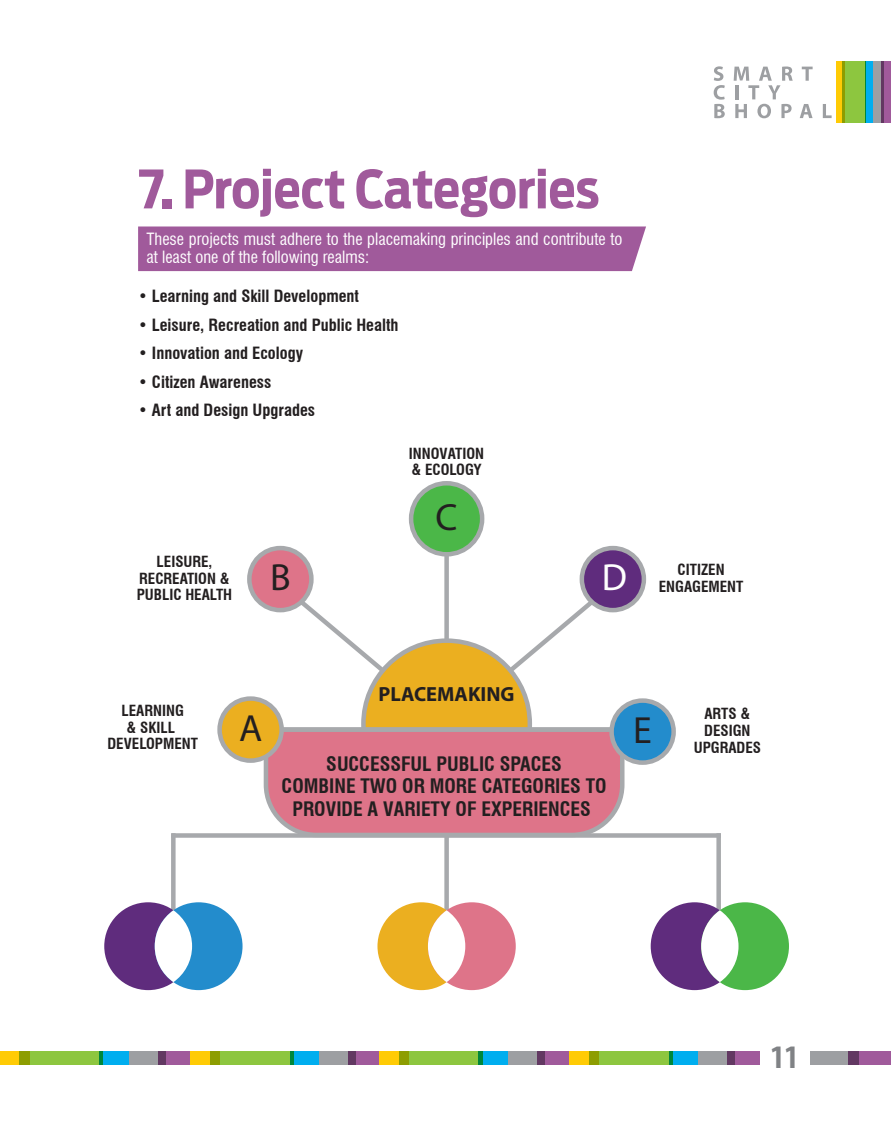
<style>
.page{position:relative;width:891px;height:1134px;background:#fff}
.page>*{position:absolute;margin:0;border:0;box-sizing:border-box;transform-origin:0 0}
.t1{font:700 52.5px "Antenna Cond";color:#a05a9b}
.t2{font:37.95px "Myriad Pro";color:#231f20}
.t3{font:37.95px "Myriad Pro";color:#fff}
.t4{font:700 condensed 33px "Myriad Pro";color:#808285}
.t5{font:700 20.55px "Myriad Pro";color:#231f20}
.t6{font:700 condensed 19.5px/22.6px "Swiss 721 BT";color:#231f20;text-align:center}
.t7{font:700 condensed 16.5px "Swiss 721 BT";color:#231f20}
.t8{font:condensed 16.5px/18px "Swiss 721 BT";color:#fff}
.t9{font:700 condensed 15px/16.6px "Swiss 721 BT";color:#231f20;text-align:center}
</style>
<div class="page">
<div style="left:836px;top:62px;width:9px;height:61px;background:#ffcb05"></div>
<div style="left:865px;top:62px;width:9px;height:61px;background:#00aeef"></div>
<div style="left:873px;top:62px;width:11px;height:61px;background:#9d9fa2"></div>
<div style="left:882px;top:62px;width:9px;height:61px;background:#a05a9b"></div>
<div style="left:842px;top:62px;width:24px;height:61px;background:#8dc63f"></div>
<svg style="left:802px;top:67px;width:11px;height:14px"></svg>
<svg style="left:714px;top:66px;width:11px;height:52px"></svg>
<svg style="left:734px;top:67px;width:59px;height:51px"></svg>
<svg style="left:800px;top:104px;width:13px;height:14px"></svg>
<svg style="left:823px;top:104px;width:9px;height:14px"></svg>
<div style="left:0;top:1051px;width:30px;height:14px;background:#ffcb05"></div>
<div style="left:100px;top:1051px;width:30px;height:14px;background:#00aeef"></div>
<div style="left:129px;top:1051px;width:37px;height:14px;background:#9d9fa2"></div>
<svg style="left:158px;top:1051px;width:32px;height:14px"></svg>
<div style="left:20px;top:1051px;width:83px;height:14px;background:#8dc63f"></div>
<div style="left:190px;top:1051px;width:30px;height:14px;background:#ffcb05"></div>
<div style="left:290px;top:1051px;width:30px;height:14px;background:#00aeef"></div>
<div style="left:320px;top:1051px;width:36px;height:14px;background:#9d9fa2"></div>
<svg style="left:349px;top:1051px;width:30px;height:14px"></svg>
<div style="left:210px;top:1051px;width:84px;height:14px;background:#8dc63f"></div>
<div style="left:379px;top:1051px;width:30px;height:14px;background:#ffcb05"></div>
<div style="left:479px;top:1051px;width:30px;height:14px;background:#00aeef"></div>
<div style="left:508px;top:1051px;width:37px;height:14px;background:#9d9fa2"></div>
<svg style="left:537px;top:1051px;width:32px;height:14px"></svg>
<div style="left:399px;top:1051px;width:83px;height:14px;background:#8dc63f"></div>
<div style="left:569px;top:1051px;width:30px;height:14px;background:#ffcb05"></div>
<div style="left:669px;top:1051px;width:30px;height:14px;background:#00aeef"></div>
<div style="left:699px;top:1051px;width:36px;height:14px;background:#9d9fa2"></div>
<svg style="left:728px;top:1051px;width:32px;height:14px"></svg>
<div style="left:589px;top:1051px;width:84px;height:14px;background:#8dc63f"></div>
<div style="left:810px;top:1051px;width:48px;height:14px;background:#9d9fa2"></div>
<svg style="left:848px;top:1051px;width:43px;height:14px"></svg>
<div style="left:138px;top:227px;width:508px;height:44px;background:#a05a9b"></div>
<div style="left:249px;top:548px;width:62px;height:62px;background:#de7489;border-radius:50%"></div>
<div style="left:247px;top:546px;width:67px;height:66px;border:4px solid #a7a9ac;border-radius:50%"></div>
<div style="left:582px;top:548px;width:62px;height:62px;background:#5f2c7d;border-radius:50%"></div>
<div style="left:580px;top:546px;width:66px;height:66px;border:4px solid #a7a9ac;border-radius:50%"></div>
<div style="left:444px;top:519px;width:5px;height:200px;background:#a7a9ac"></div>
<div style="left:411px;top:483px;width:71px;height:71px;background:#4bb748;border-radius:50%"></div>
<div style="left:409px;top:481px;width:75px;height:76px;border:4px solid #a7a9ac;border-radius:50%"></div>
<div style="left:444px;top:833px;width:5px;height:120px;background:#a7a9ac"></div>
<div style="left:377px;top:902px;width:88px;height:88px;background:#ebaf20;border-radius:50%"></div>
<div style="left:428px;top:902px;width:88px;height:88px;background:#de7489;border-radius:50%"></div>
<div style="left:428px;top:910px;width:37px;height:72px;background:#fff;border-radius:50%"></div>
<div style="left:171px;top:833px;width:5px;height:120px;background:#a7a9ac"></div>
<div style="left:716px;top:833px;width:5px;height:120px;background:#a7a9ac"></div>
<div style="left:104px;top:902px;width:88px;height:88px;background:#5f2c7d;border-radius:50%"></div>
<div style="left:155px;top:902px;width:88px;height:88px;background:#238ccc;border-radius:50%"></div>
<div style="left:155px;top:910px;width:37px;height:72px;background:#fff;border-radius:50%"></div>
<div style="left:651px;top:902px;width:88px;height:88px;background:#5f2c7d;border-radius:50%"></div>
<div style="left:701px;top:902px;width:88px;height:88px;background:#4bb748;border-radius:50%"></div>
<div style="left:701px;top:910px;width:38px;height:72px;background:#fff;border-radius:50%"></div>
<div style="left:171px;top:833px;width:550px;height:5px;background:#a7a9ac"></div>
<svg style="left:266px;top:574px;width:358px;height:151px"></svg>
<svg style="left:261px;top:725px;width:366px;height:114px;background:#db7f90"></svg>
<div style="left:220px;top:699px;width:62px;height:62px;background:#ebaf20;border-radius:50%"></div>
<div style="left:217px;top:696px;width:67px;height:67px;border:4px solid #a7a9ac;border-radius:50%"></div>
<div style="left:612px;top:701px;width:62px;height:62px;background:#238ccc;border-radius:50%"></div>
<div style="left:609px;top:698px;width:67px;height:67px;border:4px solid #a7a9ac;border-radius:50%"></div>
<div style="left:282px;top:727px;width:330px;height:5px;background:#a7a9ac"></div>
<h1 class="t1" style="left:138px;top:154px;width:463px">7. Project Categories</h1>
<p class="t8" style="left:147px;top:230px;width:477px">These projects must adhere to the placemaking principles and contribute to at least one of the following realms:</p>
<p class="t7" style="left:138px;top:287px;width:222px">• Learning and Skill Development</p>
<p class="t7" style="left:138px;top:315px;width:262px">• Leisure, Recreation and Public Health</p>
<p class="t7" style="left:138px;top:344px;width:166px">• Innovation and Ecology</p>
<p class="t7" style="left:138px;top:372px;width:135px">• Citizen Awareness</p>
<p class="t7" style="left:138px;top:401px;width:179px">• Art and Design Upgrades</p>
<p class="t9" style="left:137px;top:553px;width:97px">LEISURE,<br>RECREATION &amp;<br>PUBLIC HEALTH</p>
<h2 class="t2" style="left:270px;top:554px;width:22px">B</h2>
<p class="t9" style="left:409px;top:445px;width:77px;text-align:left">INNOVATION &amp; ECOLOGY</p>
<h2 class="t2" style="left:436px;top:494px;width:24px">C</h2>
<p class="t5" style="left:379px;top:680px;width:137px">PLACEMAKING</p>
<h2 class="t3" style="left:602px;top:554px;width:27px">D</h2>
<p class="t9" style="left:678px;top:561px;width:49px">CITIZEN</p>
<p class="t9" style="left:659px;top:578px;width:86px">ENGAGEMENT</p>
<p class="t9" style="left:107px;top:702px;width:92px">LEARNING<br>&amp; SKILL<br>DEVELOPMENT</p>
<p class="t9" style="left:694px;top:706px;width:69px">ARTS &amp;<br>DESIGN<br>UPGRADES</p>
<h2 class="t2" style="left:239px;top:705px;width:25px">A</h2>
<h2 class="t2" style="left:633px;top:707px;width:20px">E</h2>
<p class="t6" style="left:282px;top:752px;width:326px">SUCCESSFUL PUBLIC SPACES<br>COMBINE TWO OR MORE CATEGORIES TO<br>PROVIDE A VARIETY OF EXPERIENCES</p>
<h3 class="t4" style="left:771px;top:1036px;width:30px">11</h3>
</div>
